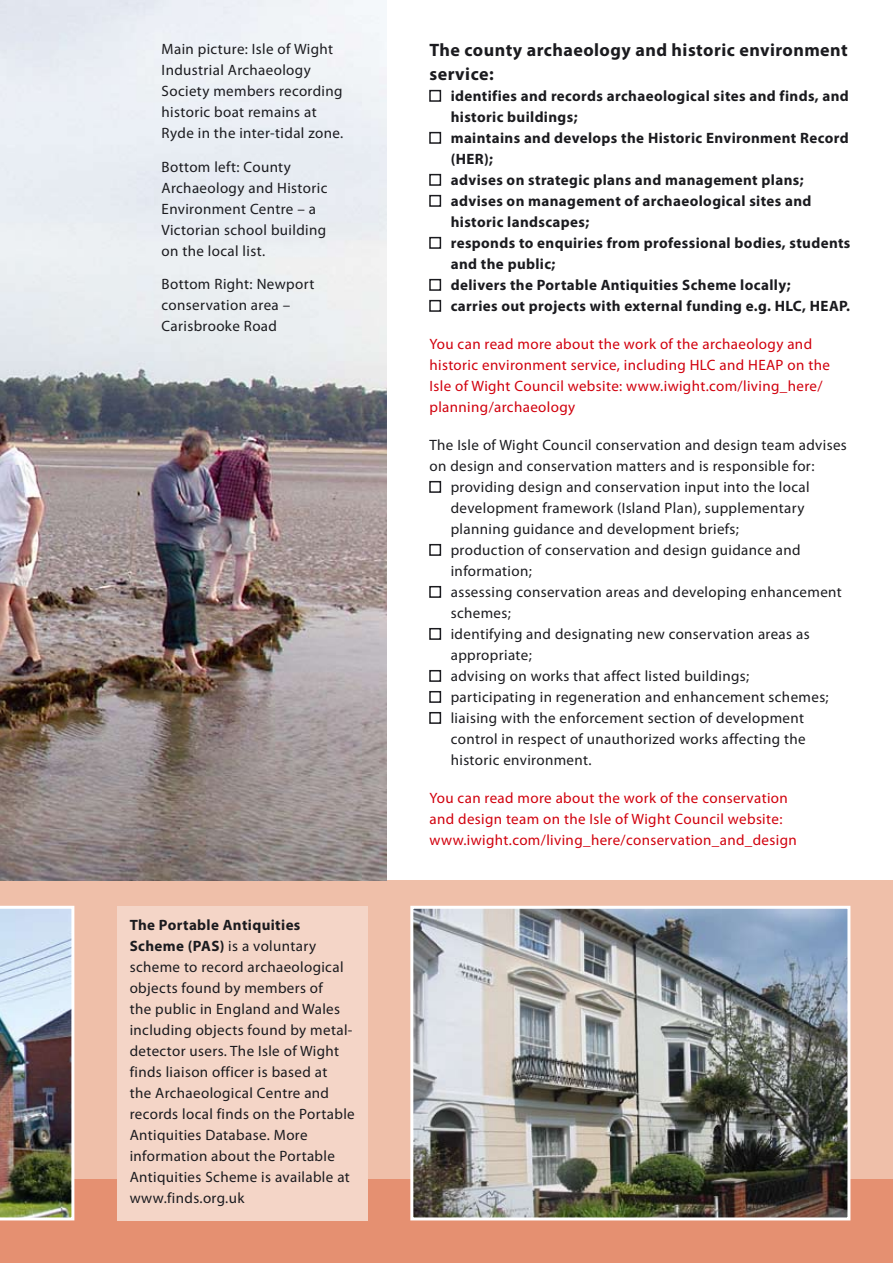
<style>
.page{position:relative;width:893px;height:1263px;background:#fff}
.page>*{position:absolute;margin:0;border:0;box-sizing:border-box;transform-origin:0 0}
.t1{font:700 18px/24px "Myriad Pro";letter-spacing:.025em;color:#1b1b1f}
.t2{font:15px/21px "Myriad Pro";letter-spacing:.025em;color:#1b1b1f}
.t3{font:700 15px/21px "Myriad Pro";letter-spacing:.025em;color:#1b1b1f}
.t4{font:15px/21px "Myriad Pro";letter-spacing:.025em;color:#d1000d}
.s1{font-weight:700}
</style>
<div class="page">
<div style="left:0;top:880px;width:893px;height:383px;background:#efbfa9"></div>
<div style="left:0;top:1180px;width:893px;height:83px;background:#e59071"></div>
<img style="left:0;top:0;width:387px;height:880px">
<div style="left:429px;top:90px;width:12px;height:12px;border:2px solid #1b1b1f"></div>
<div style="left:429px;top:132px;width:12px;height:12px;border:2px solid #1b1b1f"></div>
<div style="left:429px;top:174px;width:12px;height:12px;border:2px solid #1b1b1f"></div>
<div style="left:429px;top:195px;width:12px;height:12px;border:2px solid #1b1b1f"></div>
<div style="left:429px;top:237px;width:12px;height:12px;border:2px solid #1b1b1f"></div>
<div style="left:429px;top:279px;width:12px;height:12px;border:2px solid #1b1b1f"></div>
<div style="left:429px;top:300px;width:12px;height:12px;border:2px solid #1b1b1f"></div>
<div style="left:429px;top:481px;width:12px;height:12px;border:2px solid #1b1b1f"></div>
<div style="left:429px;top:544px;width:12px;height:12px;border:2px solid #1b1b1f"></div>
<div style="left:429px;top:586px;width:12px;height:12px;border:2px solid #1b1b1f"></div>
<div style="left:429px;top:628px;width:12px;height:12px;border:2px solid #1b1b1f"></div>
<div style="left:429px;top:670px;width:12px;height:12px;border:2px solid #1b1b1f"></div>
<div style="left:429px;top:691px;width:12px;height:12px;border:2px solid #1b1b1f"></div>
<div style="left:429px;top:712px;width:12px;height:12px;border:2px solid #1b1b1f"></div>
<div style="left:117px;top:906px;width:251px;height:314px;background:#f4d5c7"></div>
<img style="left:0;top:906px;width:74px;height:314px">
<img style="left:414px;top:910px;width:432px;height:306px">
<div style="left:410px;top:906px;width:440px;height:314px;border:3px solid #fff"></div>
<p class="t2" style="left:162px;top:40px;width:183px">Main picture: Isle of Wight<br>Industrial Archaeology<br>Society members recording historic boat remains at<br>Ryde in the inter-tidal zone.</p>
<p class="t2" style="left:162px;top:157px;width:167px">Bottom left: County<br>Archaeology and Historic<br>Environment Centre – a<br>Victorian school building on the local list.</p>
<p class="t2" style="left:162px;top:275px;width:154px">Bottom Right: Newport conservation area –<br>Carisbrooke Road</p>
<p class="t2" style="left:130px;top:915px;width:227px"><span class="s1">The Portable Antiquities<br>Scheme (PAS)</span> is a voluntary scheme to record archaeological objects found by members of<br>the public in England and Wales including objects found by metal&shy;detector users. The Isle of Wight finds liaison officer is based at<br>the Archaeological Centre and records local finds on the Portable<br>Antiquities Database. More information about the Portable<br>Antiquities Scheme is available at www.finds.org.uk</p>
<p class="t1" style="left:429px;top:40px;width:420px">The county archaeology and historic environment service:</p>
<p class="t3" style="left:451px;top:87px;width:401px">identifies and records archaeological sites and finds, and historic buildings;<br>maintains and develops the Historic Environment Record (HER);<br>advises on strategic plans and management plans; advises on management of archaeological sites and historic landscapes;<br>responds to enquiries from professional bodies, students and the public;<br>delivers the Portable Antiquities Scheme locally;<br>carries out projects with external funding e.g. HLC, HEAP.</p>
<p class="t4" style="left:429px;top:335px;width:402px">You can read more about the work of the archaeology and historic environment service, including HLC and HEAP on the Isle of Wight Council website: www.iwight.com/living_here/ planning/archaeology</p>
<p class="t2" style="left:429px;top:436px;width:419px">The Isle of Wight Council conservation and design team advises</p>
<p class="t2" style="left:429px;top:457px;width:386px">on design and conservation matters and is responsible for:</p>
<p class="t2" style="left:451px;top:478px;width:360px">providing design and conservation input into the local</p>
<p class="t2" style="left:451px;top:499px;width:355px">development framework (Island Plan), supplementary</p>
<p class="t2" style="left:451px;top:520px;width:290px">planning guidance and development briefs;</p>
<p class="t2" style="left:451px;top:541px;width:351px">production of conservation and design guidance and</p>
<p class="t2" style="left:451px;top:562px;width:83px">information;</p>
<p class="t2" style="left:451px;top:583px;width:393px">assessing conservation areas and developing enhancement</p>
<p class="t2" style="left:451px;top:604px;width:62px">schemes;</p>
<p class="t2" style="left:451px;top:625px;width:360px">identifying and designating new conservation areas as</p>
<p class="t2" style="left:451px;top:646px;width:83px">appropriate;</p>
<p class="t2" style="left:451px;top:667px;width:300px">advising on works that affect listed buildings;</p>
<p class="t2" style="left:451px;top:688px;width:379px">participating in regeneration and enhancement schemes;</p>
<p class="t2" style="left:451px;top:709px;width:355px">liaising with the enforcement section of development</p>
<p class="t2" style="left:451px;top:730px;width:357px">control in respect of unauthorized works affecting the</p>
<p class="t2" style="left:451px;top:751px;width:142px">historic environment.</p>
<p class="t4" style="left:429px;top:789px;width:369px">You can read more about the work of the conservation and design team on the Isle of Wight Council website: www.iwight.com/living_here/conservation_and_design</p>
</div>
